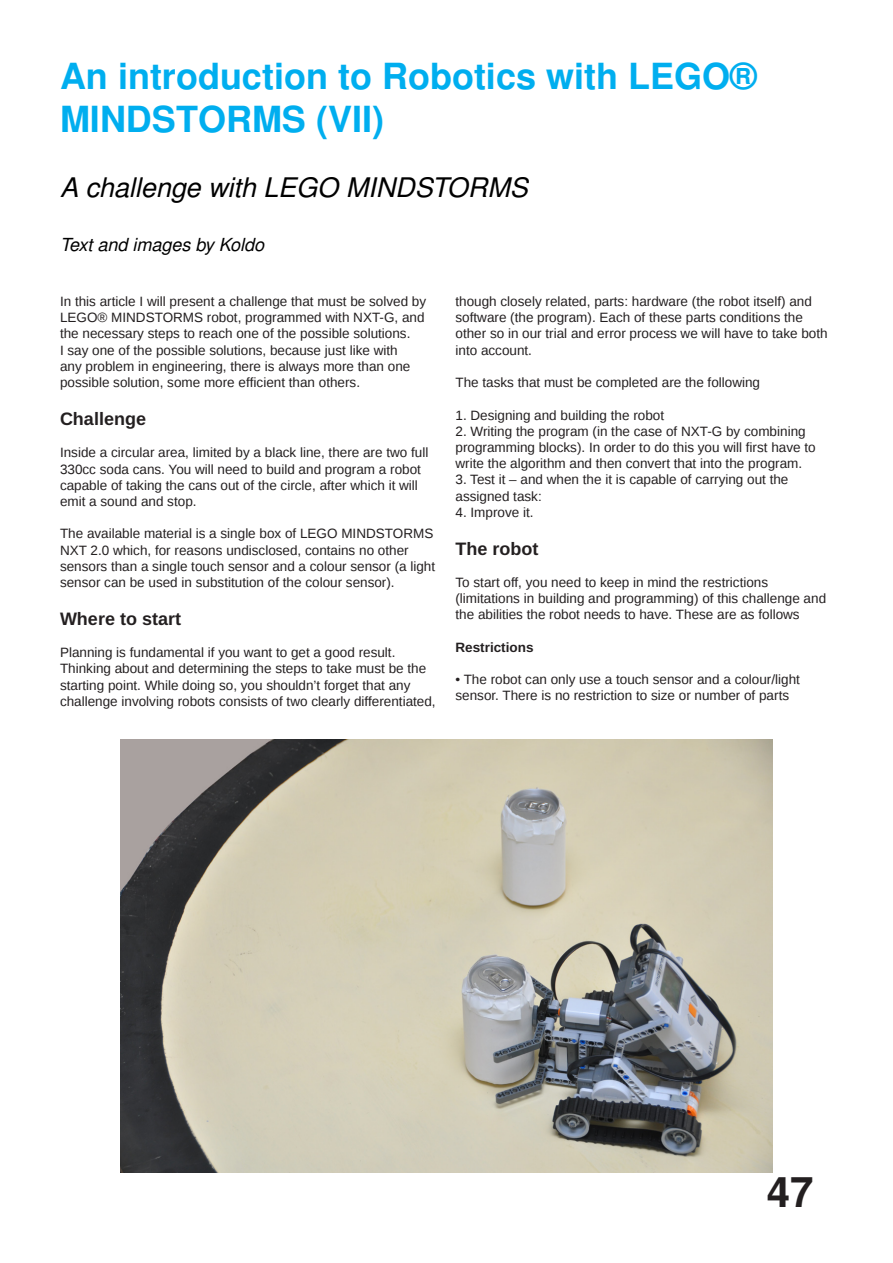
<style>
.page{position:relative;width:893px;height:1263px;background:#fff}
.page>*{position:absolute;margin:0;border:0;box-sizing:border-box;transform-origin:0 0}
.t1{font:700 42px "Free Sans";color:#231f20}
.t2{font:700 36px/43.2px "Free Sans";color:#00aeef}
.t3{font:italic 27px "Free Sans";color:#000}
.t4{font:700 18px "Liberation Sans";color:#231f20}
.t5{font:italic 18px "Free Sans";color:#000}
.t6{font:13.5px/16.2px "Liberation Sans";color:#231f20}
.t7{font:700 13.5px "Liberation Sans";color:#231f20}
</style>
<div class="page">
<img style="left:120px;top:740px;width:652px;height:433px">
<h2 class="t2" style="left:60px;top:56px;width:698px">An introduction to Robotics with LEGO®<br>MINDSTORMS (VII)</h2>
<h3 class="t3" style="left:60px;top:175px;width:469px">A challenge with LEGO MINDSTORMS</h3>
<h3 class="t5" style="left:60px;top:236px;width:206px">Text and images by Koldo</h3>
<p class="t6" style="left:60px;top:293px;width:368px">In this article I will present a challenge that must be solved by LEGO® MINDSTORMS robot, programmed with NXT-G, and the necessary steps to reach one of the possible solutions.<br>I say one of the possible solutions, because just like with<br>any problem in engineering, there is always more than one possible solution, some more efficient than others.</p>
<h3 class="t4" style="left:60px;top:409px;width:88px">Challenge</h3>
<p class="t6" style="left:60px;top:444px;width:370px">Inside a circular area, limited by a black line, there are two full 330cc soda cans. You will need to build and program a robot capable of taking the cans out of the circle, after which it will emit a sound and stop.</p>
<p class="t6" style="left:60px;top:525px;width:377px">The available material is a single box of LEGO MINDSTORMS NXT 2.0 which, for reasons undisclosed, contains no other sensors than a single touch sensor and a colour sensor (a light sensor can be used in substitution of the colour sensor).</p>
<h3 class="t4" style="left:60px;top:608px;width:123px">Where to start</h3>
<p class="t6" style="left:60px;top:644px;width:377px">Planning is fundamental if you want to get a good result.<br>Thinking about and determining the steps to take must be the starting point. While doing so, you shouldn’t forget that any challenge involving robots consists of two clearly differentiated,</p>
<p class="t6" style="left:455px;top:293px;width:374px">though closely related, parts: hardware (the robot itself) and software (the program). Each of these parts conditions the other so in our trial and error process we will have to take both into account.</p>
<p class="t6" style="left:455px;top:374px;width:306px">The tasks that must be completed are the following</p>
<p class="t6" style="left:455px;top:407px;width:210px">1. Designing and building the robot</p>
<p class="t6" style="left:455px;top:423px;width:362px">2. Writing the program (in the case of NXT-G by combining programming blocks). In order to do this you will first have to write the algorithm and then convert that into the program.</p>
<p class="t6" style="left:455px;top:471px;width:334px">3. Test it – and when the it is capable of carrying out the assigned task:</p>
<p class="t6" style="left:455px;top:504px;width:80px">4. Improve it.</p>
<h3 class="t4" style="left:455px;top:538px;width:84px">The robot</h3>
<p class="t6" style="left:455px;top:574px;width:372px">To start off, you need to keep in mind the restrictions (limitations in building and programming) of this challenge and the abilities the robot needs to have. These are as follows</p>
<p class="t7" style="left:455px;top:639px;width:80px">Restrictions</p>
<p class="t6" style="left:455px;top:671px;width:346px">• The robot can only use a touch sensor and a colour/light sensor. There is no restriction to size or number of parts</p>
<h1 class="t1" style="left:767px;top:1173px;width:48px">47</h1>
</div>
